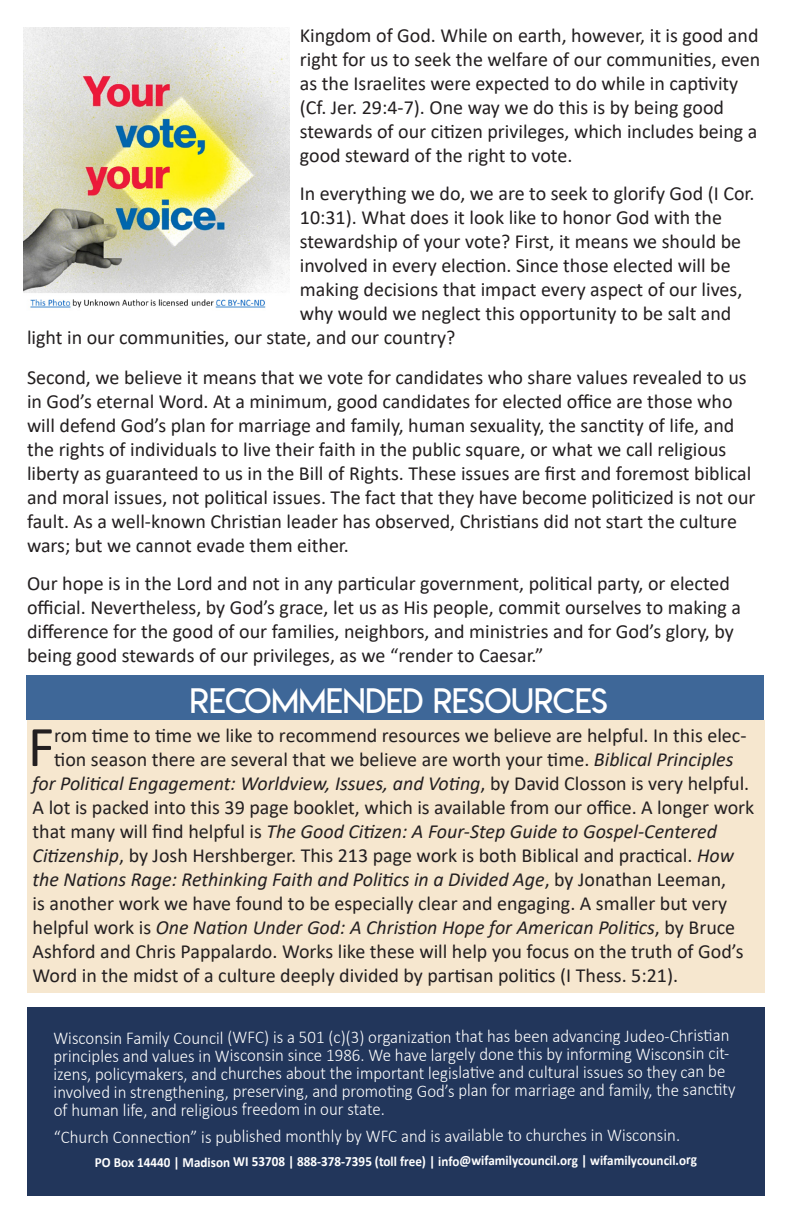
<style>
.page{position:relative;width:792px;height:1224px;background:#fff}
.page>*{position:absolute;margin:0;border:0;box-sizing:border-box;transform-origin:0 0}
.Body_Text{font:57.8px "Calibri";color:#231f20}
.t1{font:34px "Lemon Milklight";color:#fff}
.Body_Text-2{font:20px/24px "Calibri";color:#231f20}
.Body_Text-3{font:italic 20px "Calibri";color:#231f20}
.t2{font:300 18px/18.2px "Calibri";letter-spacing:-.005em;color:#fff;scale:.94 1}
.t3{font:700 14px "Calibri";letter-spacing:-.005em;color:#fff;scale:.94 1}
.s1{font-style:italic}
.s2{font-style:normal}
</style>
<div class="page">
<div style="left:27px;top:675px;width:737px;height:45px;background:#3e6798"></div>
<div style="left:27px;top:720px;width:738px;height:273px;background:#f6e7cf"></div>
<div style="left:27px;top:1007px;width:738px;height:189px;background:#22365b"></div>
<img style="left:24px;top:27px;width:265px;height:281px">
<p class="Body_Text-2" style="left:300px;top:23px;width:462px">Kingdom of God. While on earth, however, it is good and right for us to seek the welfare of our communities, even as the Israelites were expected to do while in captivity (Cf. Jer. 29:4-7). One way we do this is by being good stewards of our citizen privileges, which includes being a good steward of the right to vote.</p>
<p class="Body_Text-2" style="left:300px;top:181px;width:456px">In everything we do, we are to seek to glorify God (I Cor.</p>
<p class="Body_Text-2" style="left:300px;top:205px;width:424px">10:31). What does it look like to honor God with the</p>
<p class="Body_Text-2" style="left:300px;top:229px;width:443px">stewardship of your vote? First, it means we should be</p>
<p class="Body_Text-2" style="left:300px;top:253px;width:432px">involved in every election. Since those elected will be</p>
<p class="Body_Text-2" style="left:300px;top:277px;width:444px">making decisions that impact every aspect of our lives,</p>
<p class="Body_Text-2" style="left:300px;top:301px;width:433px">why would we neglect this opportunity to be salt and</p>
<p class="Body_Text-2" style="left:27px;top:325px;width:430px">light in our communities, our state, and our country?</p>
<p class="Body_Text-2" style="left:27px;top:365px;width:730px">Second, we believe it means that we vote for candidates who share values revealed to us in God’s eternal Word. At a minimum, good candidates for elected office are those who will defend God’s plan for marriage and family, human sexuality, the sanctity of life, and the rights of individuals to live their faith in the public square, or what we call religious liberty as guaranteed to us in the Bill of Rights. These issues are first and foremost biblical and moral issues, not political issues. The fact that they have become politicized is not our fault. As a well-known Christian leader has observed, Christians did not start the culture wars; but we cannot evade them either.</p>
<p class="Body_Text-2" style="left:27px;top:571px;width:716px">Our hope is in the Lord and not in any particular government, political party, or elected official. Nevertheless, by God’s grace, let us as His people, commit ourselves to making a difference for the good of our families, neighbors, and ministries and for God’s glory, by being good stewards of our privileges, as we “render to Caesar.”</p>
<p class="t1" style="left:190px;top:680px;width:419px">RECOMMENDED RESOURCES</p>
<p class="Body_Text" style="left:28px;top:707px;width:28px">F</p>
<p class="Body_Text-2" style="left:54px;top:723px;width:694px">rom time to time we like to recommend resources we believe are helpful. In this elec-</p>
<p class="Body_Text-2" style="left:54px;top:747px;width:681px">tion season there are several that we believe are worth your time. <span class="s1">Biblical Principles</span></p>
<p class="Body_Text-3" style="left:33px;top:769px;width:718px">for Political Engagement: Worldview, Issues, and Voting<span class="s2">, by David Closson is very helpful.</span></p>
<p class="Body_Text-2" style="left:33px;top:795px;width:723px">A lot is packed into this 39 page booklet, which is available from our office. A longer work</p>
<p class="Body_Text-3" style="left:33px;top:817px;width:686px"><span class="s2">that many will find helpful is</span> The Good Citizen: A Four-Step Guide to Gospel-Centered</p>
<p class="Body_Text-2" style="left:33px;top:843px;width:703px"><span class="s1">Citizenship</span>, by Josh Hershberger. This 213 page work is both Biblical and practical. <span class="s1">How</span></p>
<p class="Body_Text-3" style="left:33px;top:865px;width:695px">the Nations Rage: Rethinking Faith and Politics in a Divided Age<span class="s2">, by Jonathan Leeman,</span></p>
<p class="Body_Text-2" style="left:33px;top:891px;width:696px">is another work we have found to be especially clear and engaging. A smaller but very</p>
<p class="Body_Text-3" style="left:33px;top:913px;width:704px"><span class="s2">helpful work is</span> One Nation Under God: A Christion Hope for American Politics<span class="s2">, by Bruce</span></p>
<p class="Body_Text-2" style="left:33px;top:939px;width:712px">Ashford and Chris Pappalardo. Works like these will help you focus on the truth of God’s</p>
<p class="Body_Text-2" style="left:33px;top:963px;width:647px">Word in the midst of a culture deeply divided by partisan politics (I Thess. 5:21).</p>
<p class="t2" style="left:53px;top:1028px;width:727px">Wisconsin Family Council (WFC) is a 501 (c)(3) organization that has been advancing Judeo-Christian principles and values in Wisconsin since 1986. We have largely done this by informing Wisconsin cit&shy;izens, policymakers, and churches about the important legislative and cultural issues so they can be involved in strengthening, preserving, and promoting God’s plan for marriage and family, the sanctity of human life, and religious freedom in our state.</p>
<p class="t2" style="left:54px;top:1127px;width:668px">“Church Connection” is published monthly by WFC and is available to churches in Wisconsin.</p>
<p class="t3" style="left:95px;top:1151px;width:642px">PO Box 14440 | Madison WI 53708 | 888-378-7395 (toll free) | info@wifamilycouncil.org | wifamilycouncil.org</p>
</div>
